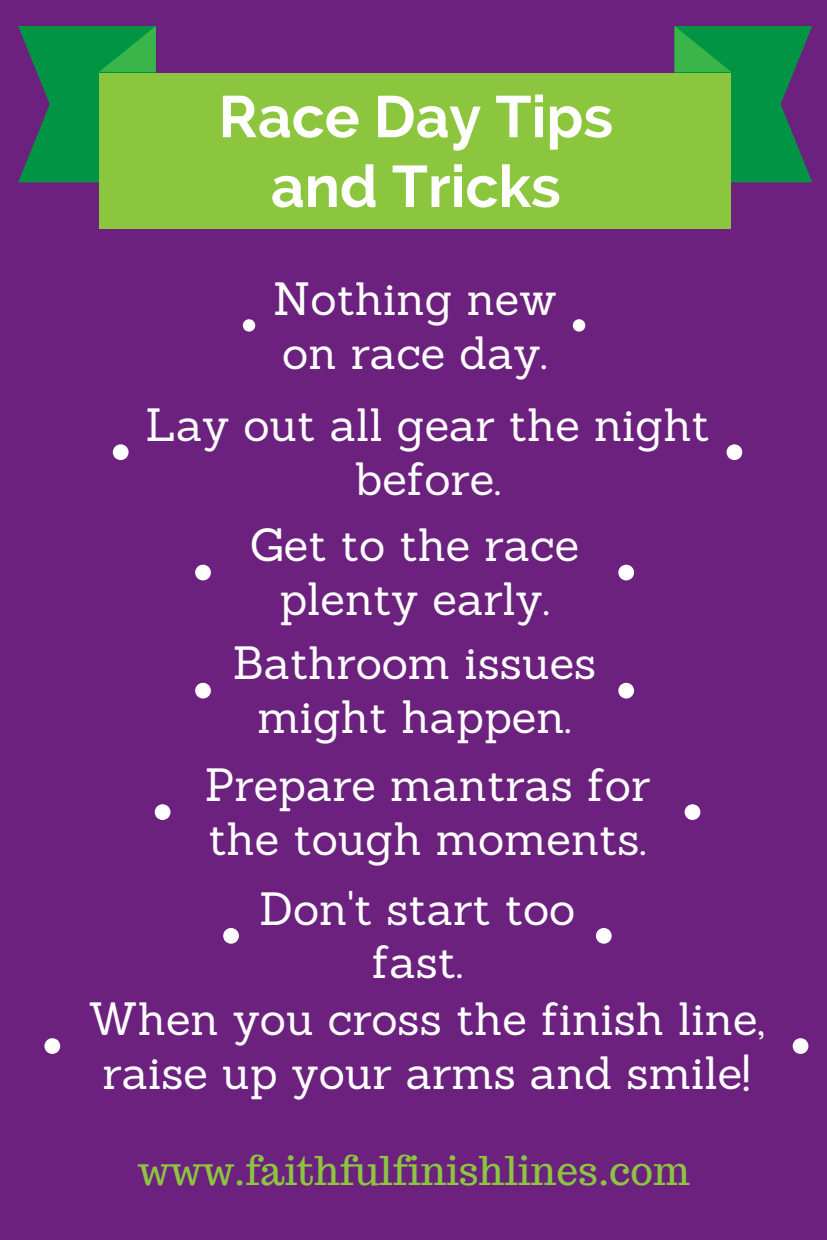
<style>
.page{position:relative;width:827px;height:1240px;background:#fff}
.page>*{position:absolute;margin:0;border:0;box-sizing:border-box;transform-origin:0 0}
.t1{font:700 58.5px/69.8px "Raleway";color:#fff;text-align:center}
.t2{font:45.45px/54px "Sanchez";color:#fff;text-align:center}
.t3{font:39px "Trocchi";color:#8cc63f}
</style>
<div class="page">
<div style="left:0;top:0;width:826px;height:1239px;background:#6c217f"></div>
<div style="left:166px;top:73px;width:497px;height:155px;background:#8cc63f"></div>
<svg style="left:674px;top:26px;width:138px;height:156px"></svg>
<div style="left:662px;top:73px;width:69px;height:155px;background:#8cc63f"></div>
<svg style="left:18px;top:26px;width:138px;height:156px"></svg>
<div style="left:99px;top:73px;width:69px;height:155px;background:#8cc63f"></div>
<svg style="left:573px;top:319px;width:12px;height:13px"></svg>
<svg style="left:243px;top:319px;width:12px;height:13px"></svg>
<svg style="left:684px;top:804px;width:16px;height:16px"></svg>
<svg style="left:155px;top:804px;width:15px;height:16px"></svg>
<svg style="left:596px;top:928px;width:15px;height:16px"></svg>
<svg style="left:223px;top:928px;width:16px;height:16px"></svg>
<svg style="left:618px;top:683px;width:16px;height:15px"></svg>
<svg style="left:195px;top:683px;width:16px;height:15px"></svg>
<svg style="left:618px;top:565px;width:16px;height:15px"></svg>
<svg style="left:195px;top:565px;width:16px;height:15px"></svg>
<svg style="left:726px;top:444px;width:16px;height:16px"></svg>
<svg style="left:113px;top:444px;width:15px;height:16px"></svg>
<svg style="left:792px;top:1038px;width:16px;height:16px"></svg>
<svg style="left:44px;top:1038px;width:16px;height:16px"></svg>
<p class="t1" style="left:218px;top:82px;width:396px">Race Day Tips and Tricks</p>
<p class="t2" style="left:273px;top:271px;width:284px;text-align:left">Nothing new on race day.</p>
<p class="t2" style="left:146px;top:397px;width:565px">Lay out all gear the night before.</p>
<p class="t2" style="left:250px;top:518px;width:331px">Get to the race plenty early.</p>
<p class="t2" style="left:233px;top:636px;width:365px">Bathroom issues might happen.</p>
<p class="t2" style="left:205px;top:757px;width:447px;text-align:left">Prepare mantras for the tough moments.</p>
<p class="t2" style="left:259px;top:881px;width:317px">Don't start too fast.</p>
<p class="t2" style="left:88px;top:991px;width:678px">When you cross the finish line, raise up your arms and smile!</p>
<p class="t3" style="left:138px;top:1146px;width:553px">www.faithfulfinishlines.com</p>
</div>
